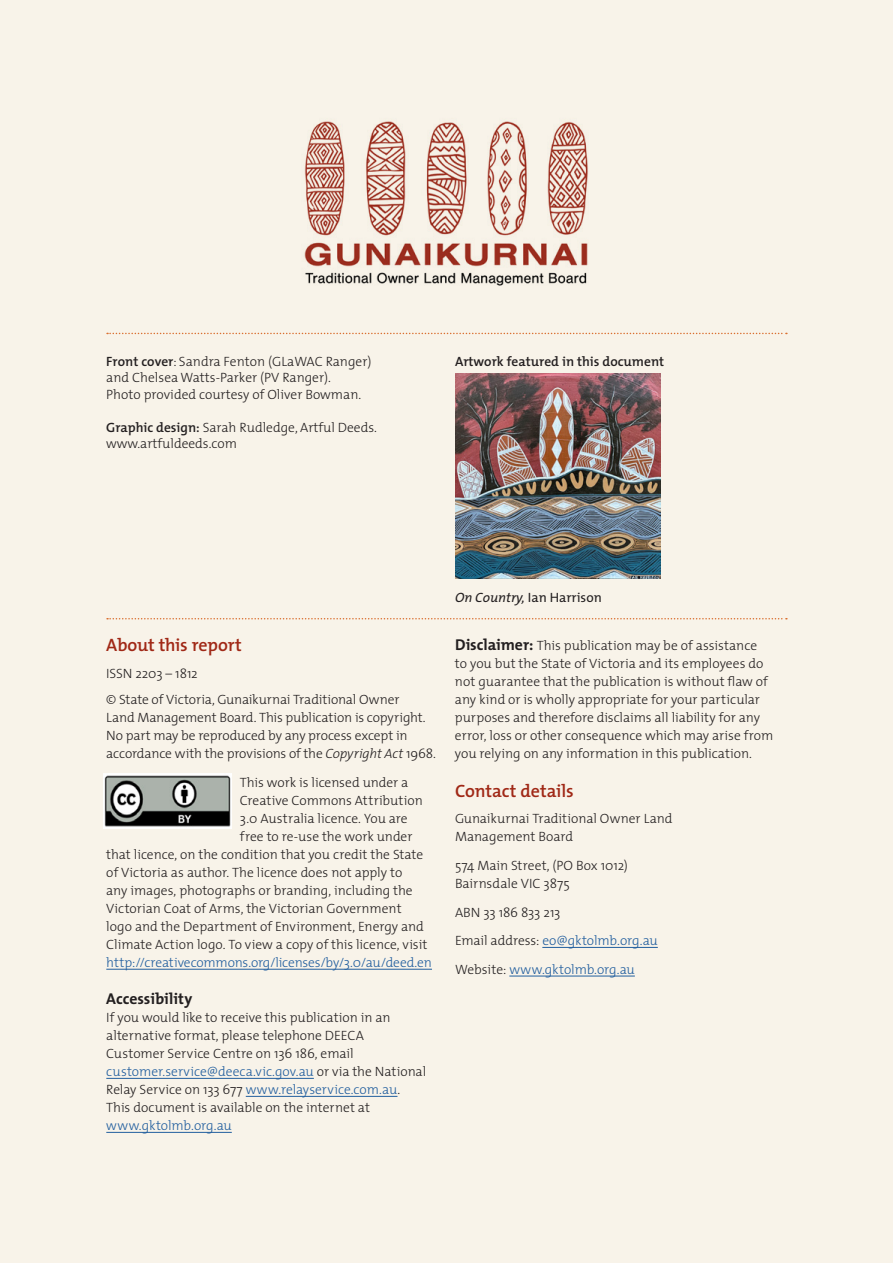
<style>
.page{position:relative;width:893px;height:1263px;background:#f8f3e9}
.page>*{position:absolute;margin:0;border:0;box-sizing:border-box;transform-origin:0 0}
.t1{font:600 18px "The Mix";letter-spacing:-.005em;color:#a02816}
.t2{font:700 15.75px "The Mix";color:#231f20}
.t3{font:300 13.5px/18px "The Mix";letter-spacing:-.005em;color:#231f20}
.t4{font:300 13.5px "The Mix";letter-spacing:-.01em;color:#215e9e}
.t5{font:600 13.5px "The Mix";color:#231f20}
.t6{font:13.5px "The Mix";color:#231f20}
.s1{font-weight:600}
.s2{font-style:italic}
.s3{color:#215e9e}
.s4{font-weight:700;font-size:15.75px}
</style>
<div class="page">
<hr style="left:106px;top:969px;width:326px;height:1px;background:#215e9e">
<hr style="left:106px;top:1078px;width:208px;height:1px;background:#215e9e">
<hr style="left:246px;top:1096px;width:151px;height:1px;background:#215e9e">
<hr style="left:106px;top:1132px;width:126px;height:1px;background:#215e9e">
<hr style="left:542px;top:947px;width:116px;height:1px;background:#215e9e">
<hr style="left:509px;top:976px;width:126px;height:1px;background:#215e9e">
<img style="left:304px;top:121px;width:284px;height:165px">
<img style="left:104px;top:774px;width:127px;height:54px">
<img style="left:455px;top:374px;width:205px;height:205px">
<svg style="left:107px;top:618px;width:680px;height:1px"></svg>
<svg style="left:107px;top:333px;width:680px;height:1px"></svg>
<p class="t3" style="left:106px;top:352px;width:267px;line-height:16.5px"><span class="s1">Front cover</span>: Sandra Fenton (GLaWAC Ranger) and Chelsea Watts-Parker (PV Ranger).<br>Photo provided courtesy of Oliver Bowman.</p>
<p class="t3" style="left:106px;top:418px;width:272px;line-height:16.5px"><span class="s1">Graphic design:</span> Sarah Rudledge, Artful Deeds. www.artfuldeeds.com</p>
<p class="t5" style="left:455px;top:350px;width:211px">Artwork featured in this document</p>
<h1 class="t1" style="left:106px;top:630px;width:137px">About this report</h1>
<p class="t3" style="left:106px;top:660px;width:295px;line-height:26.5px">ISSN 2203 – 1812<br>© State of Victoria, Gunaikurnai Traditional Owner</p>
<p class="t3" style="left:106px;top:708px;width:331px">Land Management Board. This publication is copyright.<br>No part may be reproduced by any process except in accordance with the provisions of the <span class="s2">Copyright Act</span> 1968.</p>
<p class="t3" style="left:240px;top:773px;width:170px">This work is licensed under a</p>
<p class="t3" style="left:240px;top:791px;width:184px">Creative Commons Attribution</p>
<p class="t3" style="left:240px;top:809px;width:169px">3.0 Australia licence. You are</p>
<p class="t3" style="left:240px;top:827px;width:174px">free to re-use the work under</p>
<p class="t3" style="left:106px;top:845px;width:318px">that licence, on the condition that you credit the State</p>
<p class="t3" style="left:106px;top:863px;width:297px">of Victoria as author. The licence does not apply to</p>
<p class="t3" style="left:106px;top:881px;width:308px">any images, photographs or branding, including the</p>
<p class="t3" style="left:106px;top:899px;width:297px">Victorian Coat of Arms, the Victorian Government</p>
<p class="t3" style="left:106px;top:917px;width:319px">logo and the Department of Environment, Energy and</p>
<p class="t3" style="left:106px;top:935px;width:323px">Climate Action logo. To view a copy of this licence, visit</p>
<p class="t4" style="left:106px;top:951px;width:327px">http://creativecommons.org/licenses/by/3.0/au/deed.en</p>
<p class="t2" style="left:106px;top:986px;width:87px">Accessibility</p>
<p class="t3" style="left:106px;top:1008px;width:321px">If you would like to receive this publication in an alternative format, please telephone DEECA<br>Customer Service Centre on 136 186, email <span class="s3">customer.service@deeca.vic.gov.au</span> or via the National Relay Service on 133 677 <span class="s3">www.relayservice.com.au</span>.<br>This document is available on the internet at</p>
<p class="t4" style="left:106px;top:1114px;width:127px">www.gktolmb.org.au</p>
<p class="t6" style="left:455px;top:586px;width:148px"><span class="s2">On Country,</span> Ian Harrison</p>
<p class="t3" style="left:455px;top:636px;width:320px"><span class="s4">Disclaimer:</span> This publication may be of assistance<br>to you but the State of Victoria and its employees do not guarantee that the publication is without flaw of any kind or is wholly appropriate for your particular purposes and therefore disclaims all liability for any error, loss or other consequence which may arise from you relying on any information in this publication.</p>
<h1 class="t1" style="left:455px;top:776px;width:120px">Contact details</h1>
<p class="t3" style="left:455px;top:809px;width:219px">Gunaikurnai Traditional Owner Land<br>Management Board</p>
<p class="t3" style="left:455px;top:856px;width:175px">574 Main Street, (PO Box 1012)<br>Bairnsdale VIC 3875</p>
<p class="t3" style="left:455px;top:897px;width:204px;line-height:28.7px">ABN 33 186 833 213<br>Email address: <span class="s3">eo@gktolmb.org.au<br></span>Website: <span class="s3">www.gktolmb.org.au</span></p>
</div>
